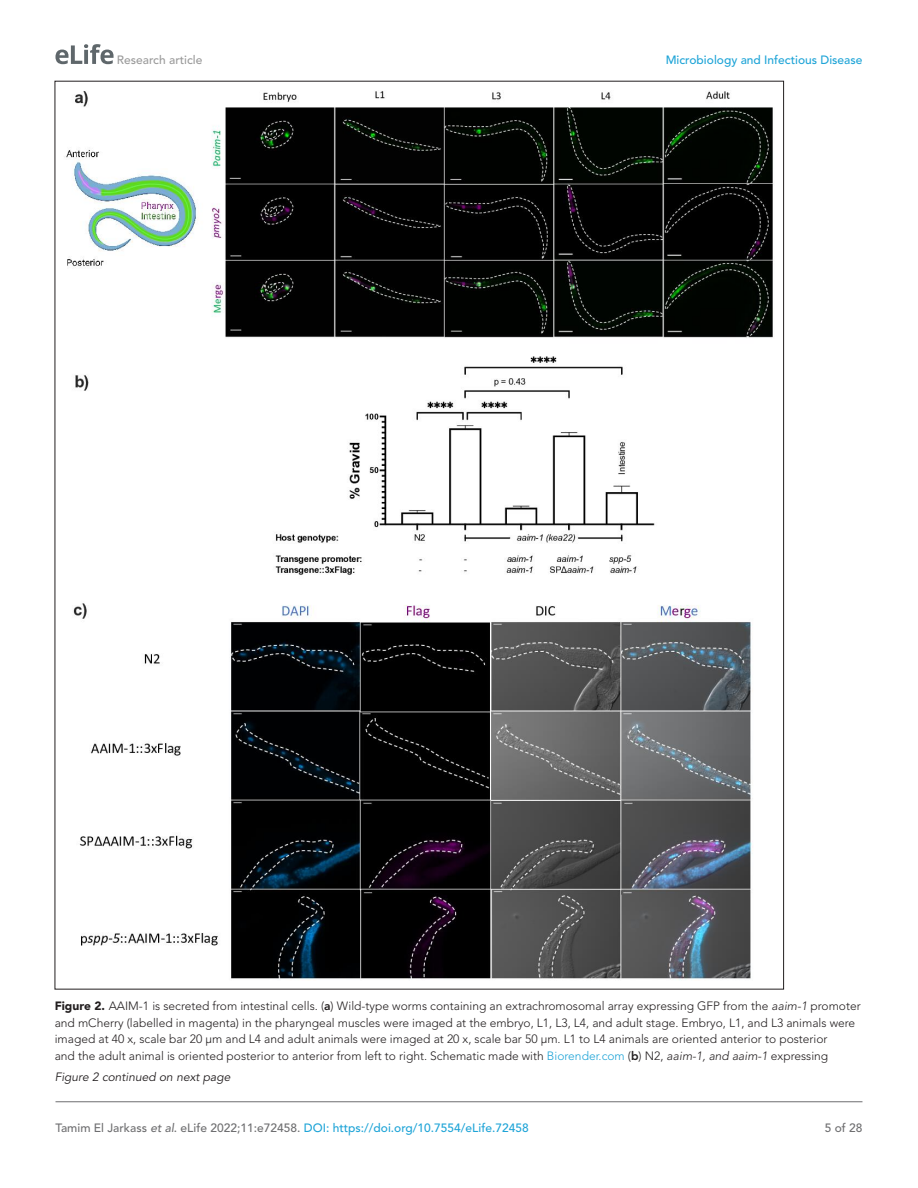
<style>
.page{position:relative;width:918px;height:1188px;background:#fff}
.page>*{position:absolute;margin:0;border:0;box-sizing:border-box;transform-origin:0 0}
.t1{font:300 12px/16.5px "Avenir LT Std";color:#231f20}
.t2{font:500 12px "Avenir LT Std";color:#1ea4d7}
.t3{font:italic 12px "Avenir LT Std";color:#231f20}
.t4{font:500 12px "Avenir LT Std";color:#9a9a9a}
.t5{font:500 12px "Avenir LT Std";color:#6e6e70}
.s1{font-weight:900}
.s2{font-weight:800}
.s3{font-style:italic}
.s4{color:#1ea4d7}
.s5{color:#6e6e70}
.s6{font-style:italic;color:#6e6e70}
</style>
<div class="page">
<svg style="left:55px;top:44px;width:59px;height:20px"></svg>
<hr style="left:56px;top:1101px;width:806px;height:1px;background:#6e6e70">
<img style="left:64px;top:91px;width:709px;height:889px">
<p class="t4" style="left:117px;top:53px;width:87px">Research article</p>
<p class="t2" style="left:666px;top:53px;width:198px">Microbiology and Infectious Disease</p>
<p class="t1" style="left:55px;top:998px;width:807px"><span class="s1">Figure 2.</span> AAIM-1 is secreted from intestinal cells. (<span class="s2">a</span>) Wild-type worms containing an extrachromosomal array expressing GFP from the <span class="s3">aaim-1</span> promoter and mCherry (labelled in magenta) in the pharyngeal muscles were imaged at the embryo, L1, L3, L4, and adult stage. Embryo, L1, and L3 animals were imaged at 40 x, scale bar 20 μm and L4 and adult animals were imaged at 20 x, scale bar 50 μm. L1 to L4 animals are oriented anterior to posterior<br>and the adult animal is oriented posterior to anterior from left to right. Schematic made with <span class="s4">Biorender.com</span> (<span class="s2">b</span>) N2, <span class="s3">aaim-1, and aaim-1</span> expressing</p>
<p class="t3" style="left:55px;top:1070px;width:177px">Figure 2 continued on next page</p>
<p class="t2" style="left:56px;top:1121px;width:475px"><span class="s5">Tamim El Jarkass</span> <span class="s6">et al</span><span class="s5">. eLife 2022;11:e72458.</span> DOI: https://doi.org/10.7554/eLife.72458</p>
<p class="t5" style="left:825px;top:1121px;width:39px">5 of 28</p>
</div>
